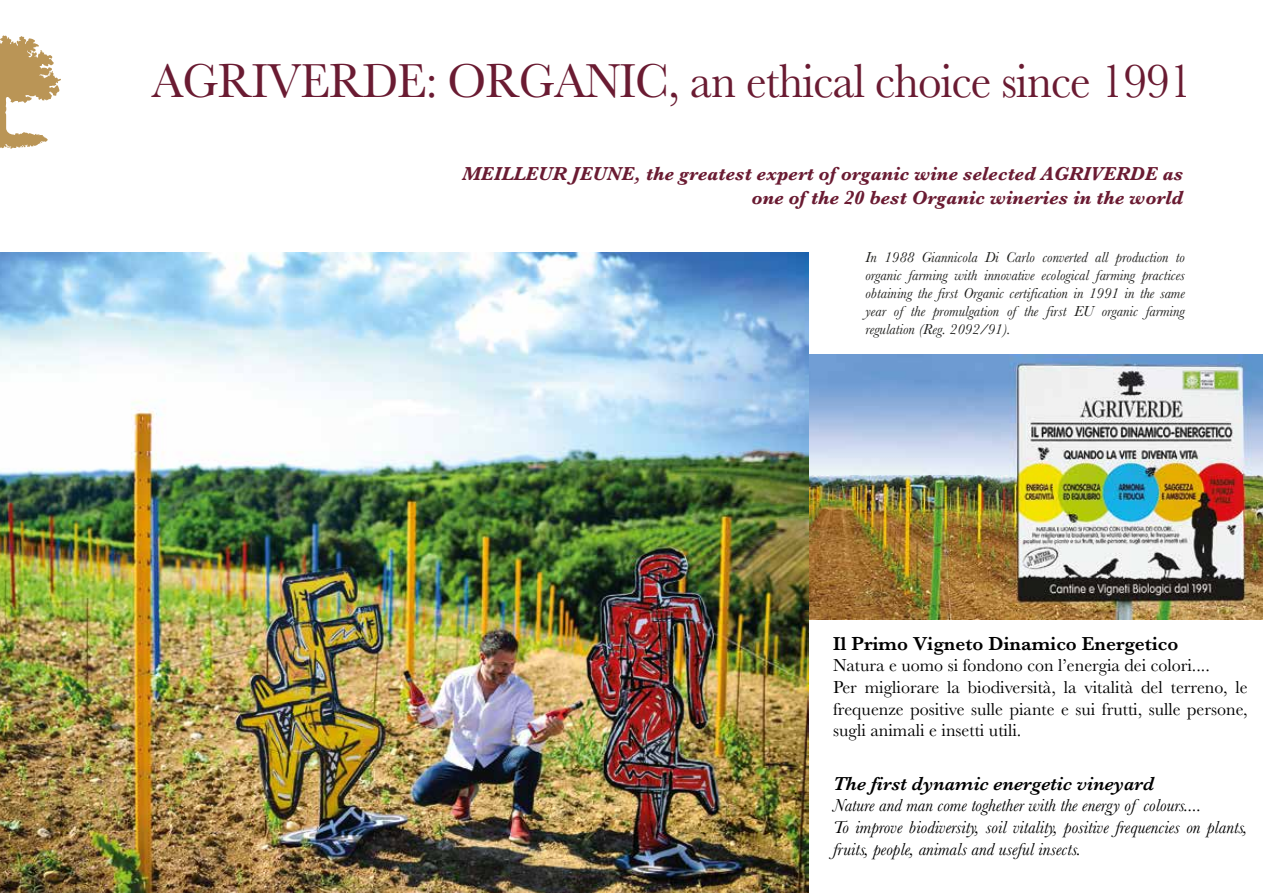
<style>
.page{position:relative;width:1263px;height:893px;background:#fff}
.page>*{position:absolute;margin:0;border:0;box-sizing:border-box;transform-origin:0 0}
.t1{font:49.5px "Baskerville";letter-spacing:-.02em;color:#6a1b32;scale:.95 1}
.t2{font:italic 700 19.5px/23.4px "Baskerville";color:#6a1b32;text-align:right}
.t3{font:600 19.5px "Baskerville";color:#000}
.t4{font:italic 600 19.5px "Baskerville";color:#000}
.t5{font:18px/21.6px "Baskerville";color:#000}
.t6{font:italic 18px/21.6px "Baskerville";color:#000}
.t7{font:italic 15px/18px "Baskerville";color:#1d1d1b;text-align:justify}
</style>
<div class="page">
<img style="left:809px;top:354px;width:454px;height:265px">
<svg style="left:0;top:35px;width:61px;height:114px"></svg>
<img style="left:0;top:252px;width:809px;height:641px">
<h1 class="t1" style="left:152px;top:49px;width:1097px">AGRIVERDE: ORGANIC, an ethical choice since 1991</h1>
<h2 class="t2" style="left:462px;top:162px;width:722px">MEILLEUR JEUNE, the greatest expert of organic wine selected AGRIVERDE as one of the 20 best Organic wineries in the world</h2>
<p class="t7" style="left:865px;top:249px;width:321px">In 1988 Giannicola Di Carlo converted all production to organic farming with innovative ecological farming practices obtaining the first Organic certification in 1991 in the same year of the promulgation of the first EU organic farming regulation (Reg. 2092/91).</p>
<h2 class="t3" style="left:833px;top:630px;width:347px">Il Primo Vigneto Dinamico Energetico</h2>
<p class="t5" style="left:833px;top:655px;width:416px">Natura e uomo si fondono con l’energia dei colori....<br>Per migliorare la biodiversità, la vitalità del terreno, le frequenze positive sulle piante e sui frutti, sulle persone, sugli animali e insetti utili.</p>
<h2 class="t4" style="left:833px;top:770px;width:323px">The first dynamic energetic vineyard</h2>
<p class="t6" style="left:833px;top:795px;width:416px">Nature and man come toghether with the energy of colours....<br>To improve biodiversity, soil vitality, positive frequencies on plants, fruits, people, animals and useful insects.</p>
</div>
